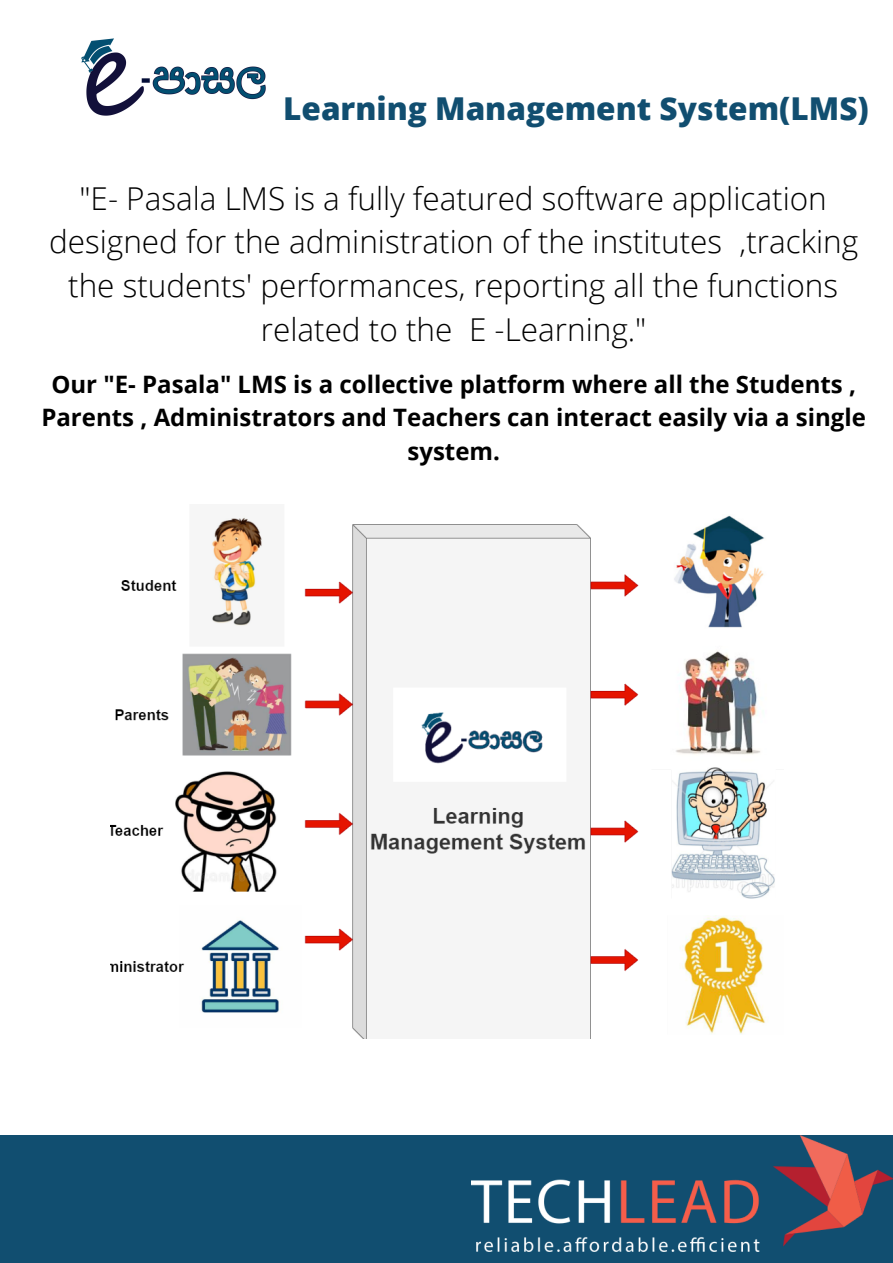
<style>
.page{position:relative;width:893px;height:1263px;background:#fff}
.page>*{position:absolute;margin:0;border:0;box-sizing:border-box;transform-origin:0 0}
.t1{font:300 31.5px/43.9px "Open Sans";color:#000;text-align:center}
.t2{font:800 31.5px "Open Sans";color:#114e70}
.t3{font:700 24px/33.2px "Open Sans";color:#000;text-align:center}
</style>
<div class="page">
<img style="left:81px;top:38px;width:185px;height:78px">
<img style="left:110px;top:515px;width:665px;height:523px">
<div style="left:0;top:1136px;width:893px;height:127px;background:#114e70"></div>
<img style="left:471px;top:1136px;width:422px;height:116px">
<p class="t2" style="left:283px;top:87px;width:587px">Learning Management System(LMS)</p>
<p class="t1" style="left:49px;top:175px;width:810px">"E- Pasala LMS is a fully featured software application designed for the administration of the institutes ,tracking the students' performances, reporting all the functions related to the E -Learning."</p>
<p class="t3" style="left:41px;top:367px;width:826px">Our "E- Pasala" LMS is a collective platform where all the Students ,<br>Parents , Administrators and Teachers can interact easily via a single system.</p>
</div>
